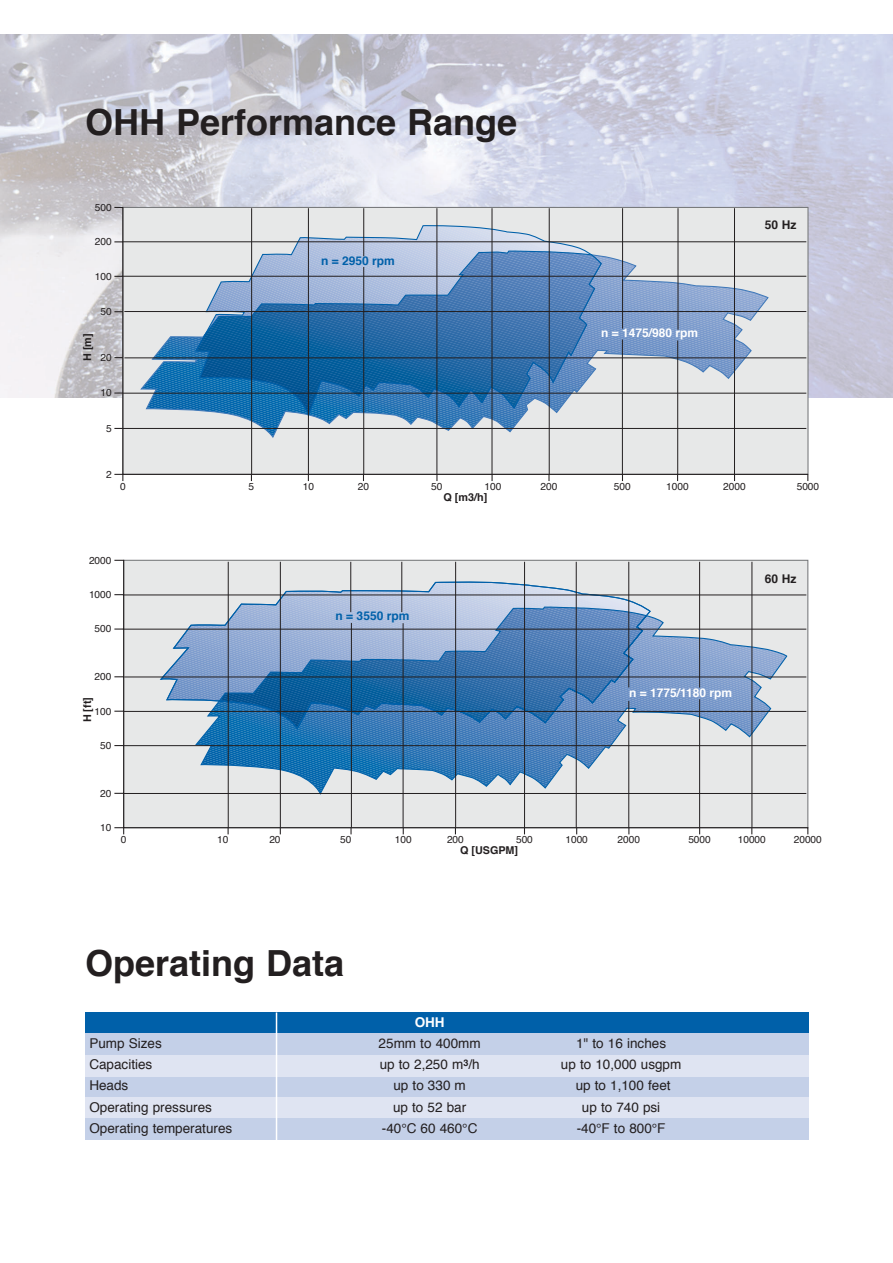
<style>
.page{position:relative;width:893px;height:1263px;background:#fff}
.page>*{position:absolute;margin:0;border:0;box-sizing:border-box;transform-origin:0 0}
.t1{font:700 36px "Helvetica";color:#231f20}
.t2{font:13.5px "Helvetica";color:#231f20}
.t3{font:700 13.5px "Helvetica";color:#fff}
.t4{font:700 12px "Helvetica";color:#fff}
.t5{font:700 12px "Helvetica";color:#0060a9}
.t6{font:700 12px "Helvetica";color:#231f20}
.t7{font:700 10.8px "Helvetica";color:#231f20}
.t8{font:10.2px "Helvetica";color:#231f20}
.t9{font:10.05px "Helvetica";color:#231f20}
</style>
<div class="page">
<img style="left:0;top:34px;width:892px;height:363px">
<div style="left:85px;top:1012px;width:723px;height:22px;background:#0060a9"></div>
<div style="left:85px;top:1034px;width:723px;height:21px;background:#c4d0e8"></div>
<div style="left:85px;top:1076px;width:723px;height:22px;background:#c4d0e8"></div>
<div style="left:85px;top:1055px;width:723px;height:21px;background:#dfe4f2"></div>
<div style="left:85px;top:1098px;width:723px;height:21px;background:#dfe4f2"></div>
<div style="left:85px;top:1119px;width:723px;height:21px;background:#c4d0e8"></div>
<hr style="left:276px;top:1012px;width:1px;height:135px;background:#fff">
<svg style="left:113px;top:206px;width:696px;height:269px;background:#dedfe0"></svg>
<svg style="left:114px;top:474px;width:9px;height:7px"></svg>
<svg style="left:141px;top:225px;width:627px;height:212px;background:#c1cedc"></svg>
<svg style="left:194px;top:251px;width:408px;height:165px;background:#5286b7"></svg>
<svg style="left:114px;top:559px;width:694px;height:276px;background:#e2e3e3"></svg>
<div style="left:194px;top:607px;width:593px;height:191px;background:#e7e8e8"></div>
<svg style="left:227px;top:828px;width:2px;height:6px"></svg>
<svg style="left:402px;top:828px;width:2px;height:6px"></svg>
<svg style="left:161px;top:581px;width:625px;height:212px;background:#a1bbd4"></svg>
<svg style="left:160px;top:581px;width:491px;height:152px;background:#779cc6"></svg>
<hr style="left:122px;top:242px;width:684px;height:1px;background:#231f20">
<hr style="left:122px;top:276px;width:684px;height:1px;background:#231f20">
<hr style="left:124px;top:311px;width:682px;height:1px;background:#231f20">
<hr style="left:124px;top:358px;width:682px;height:1px;background:#231f20">
<hr style="left:123px;top:393px;width:683px;height:1px;background:#231f20">
<hr style="left:123px;top:428px;width:683px;height:1px;background:#231f20">
<hr style="left:251px;top:208px;width:1px;height:266px;background:#231f20">
<hr style="left:308px;top:208px;width:1px;height:266px;background:#231f20">
<hr style="left:363px;top:267px;width:1px;height:207px;background:#231f20">
<hr style="left:363px;top:208px;width:1px;height:48px;background:#231f20">
<hr style="left:436px;top:208px;width:1px;height:266px;background:#231f20">
<hr style="left:491px;top:208px;width:1px;height:266px;background:#231f20">
<hr style="left:549px;top:208px;width:1px;height:266px;background:#231f20">
<hr style="left:622px;top:340px;width:1px;height:134px;background:#231f20">
<hr style="left:622px;top:208px;width:1px;height:121px;background:#231f20">
<hr style="left:677px;top:208px;width:1px;height:122px;background:#231f20">
<hr style="left:677px;top:340px;width:1px;height:134px;background:#231f20">
<hr style="left:734px;top:208px;width:1px;height:266px;background:#231f20">
<hr style="left:123px;top:595px;width:683px;height:1px;background:#231f20">
<hr style="left:123px;top:629px;width:683px;height:1px;background:#231f20">
<hr style="left:124px;top:677px;width:682px;height:1px;background:#231f20">
<hr style="left:124px;top:711px;width:682px;height:1px;background:#231f20">
<hr style="left:123px;top:745px;width:683px;height:1px;background:#231f20">
<hr style="left:123px;top:793px;width:683px;height:1px;background:#231f20">
<hr style="left:228px;top:562px;width:1px;height:266px;background:#231f20">
<hr style="left:280px;top:562px;width:1px;height:266px;background:#231f20">
<hr style="left:351px;top:623px;width:1px;height:205px;background:#231f20">
<hr style="left:350px;top:562px;width:1px;height:50px;background:#231f20">
<hr style="left:403px;top:623px;width:1px;height:205px;background:#231f20">
<hr style="left:401px;top:562px;width:1px;height:50px;background:#231f20">
<hr style="left:455px;top:562px;width:1px;height:266px;background:#231f20">
<hr style="left:524px;top:562px;width:1px;height:266px;background:#231f20">
<hr style="left:576px;top:562px;width:1px;height:266px;background:#231f20">
<hr style="left:628px;top:701px;width:1px;height:127px;background:#231f20">
<hr style="left:628px;top:562px;width:1px;height:125px;background:#231f20">
<hr style="left:699px;top:699px;width:1px;height:129px;background:#231f20">
<hr style="left:699px;top:562px;width:1px;height:126px;background:#231f20">
<hr style="left:751px;top:562px;width:1px;height:266px;background:#231f20">
<h1 class="t1" style="left:85px;top:107px;width:433px">OHH Performance Range</h1>
<p class="t8" style="left:95px;top:203px;width:18px">500</p>
<p class="t8" style="left:95px;top:237px;width:18px">200</p>
<p class="t8" style="left:95px;top:272px;width:18px">100</p>
<p class="t8" style="left:100px;top:307px;width:13px">50</p>
<p class="t7" style="left:83px;top:361px;width:29px;rotate:-90deg">H [m]</p>
<p class="t8" style="left:100px;top:353px;width:13px">20</p>
<p class="t8" style="left:100px;top:389px;width:13px">10</p>
<p class="t8" style="left:106px;top:424px;width:7px">5</p>
<p class="t8" style="left:106px;top:470px;width:7px">2</p>
<p class="t8" style="left:120px;top:482px;width:7px">0</p>
<p class="t5" style="left:321px;top:256px;width:75px">n = 2950 rpm</p>
<p class="t4" style="left:601px;top:328px;width:99px">n = 1475/980 rpm</p>
<p class="t6" style="left:764px;top:220px;width:33px">50 Hz</p>
<p class="t8" style="left:248px;top:482px;width:7px">5</p>
<p class="t8" style="left:303px;top:482px;width:13px">10</p>
<p class="t8" style="left:358px;top:482px;width:13px">20</p>
<p class="t8" style="left:431px;top:482px;width:13px">50</p>
<p class="t8" style="left:484px;top:482px;width:18px">100</p>
<p class="t8" style="left:540px;top:482px;width:18px">200</p>
<p class="t8" style="left:613px;top:482px;width:18px">500</p>
<p class="t8" style="left:666px;top:482px;width:24px">1000</p>
<p class="t8" style="left:723px;top:482px;width:24px">2000</p>
<p class="t8" style="left:796px;top:482px;width:24px">5000</p>
<p class="t7" style="left:443px;top:492px;width:45px">Q [m3/h]</p>
<p class="t9" style="left:89px;top:556px;width:24px">2000</p>
<p class="t9" style="left:89px;top:590px;width:24px">1000</p>
<p class="t9" style="left:95px;top:625px;width:18px">500</p>
<p class="t9" style="left:95px;top:672px;width:18px">200</p>
<p class="t7" style="left:83px;top:722px;width:27px;rotate:-90deg">H [ft]</p>
<p class="t9" style="left:95px;top:707px;width:18px">100</p>
<p class="t9" style="left:100px;top:741px;width:13px">50</p>
<p class="t5" style="left:335px;top:611px;width:75px">n = 3550 rpm</p>
<p class="t6" style="left:764px;top:573px;width:33px">60 Hz</p>
<p class="t4" style="left:629px;top:688px;width:105px">n = 1775/1180 rpm</p>
<p class="t9" style="left:100px;top:789px;width:13px">20</p>
<p class="t9" style="left:100px;top:823px;width:13px">10</p>
<p class="t9" style="left:121px;top:835px;width:7px">0</p>
<p class="t9" style="left:217px;top:835px;width:13px">10</p>
<p class="t9" style="left:269px;top:835px;width:13px">20</p>
<p class="t9" style="left:340px;top:835px;width:13px">50</p>
<p class="t9" style="left:395px;top:835px;width:18px">100</p>
<p class="t9" style="left:447px;top:835px;width:18px">200</p>
<p class="t9" style="left:516px;top:835px;width:18px">500</p>
<p class="t9" style="left:565px;top:835px;width:24px">1000</p>
<p class="t9" style="left:617px;top:835px;width:24px">2000</p>
<p class="t9" style="left:688px;top:835px;width:24px">5000</p>
<p class="t9" style="left:737px;top:835px;width:30px">10000</p>
<p class="t9" style="left:793px;top:835px;width:30px">20000</p>
<p class="t7" style="left:460px;top:846px;width:60px">Q [USGPM]</p>
<h1 class="t1" style="left:85px;top:949px;width:260px">Operating Data</h1>
<p class="t3" style="left:414px;top:1016px;width:31px">OHH</p>
<p class="t2" style="left:89px;top:1037px;width:74px">Pump Sizes</p>
<p class="t2" style="left:378px;top:1037px;width:104px">25mm to 400mm</p>
<p class="t2" style="left:576px;top:1037px;width:91px">1" to 16 inches</p>
<p class="t2" style="left:89px;top:1059px;width:64px">Capacities</p>
<p class="t2" style="left:379px;top:1059px;width:101px">up to 2,250 m<sup>3</sup>/h</p>
<p class="t2" style="left:561px;top:1059px;width:122px">up to 10,000 usgpm</p>
<p class="t2" style="left:89px;top:1080px;width:41px">Heads</p>
<p class="t2" style="left:393px;top:1080px;width:74px">up to 330 m</p>
<p class="t2" style="left:575px;top:1080px;width:96px">up to 1,100 feet</p>
<p class="t2" style="left:89px;top:1101px;width:124px">Operating pressures</p>
<p class="t2" style="left:393px;top:1101px;width:75px">up to 52 bar</p>
<p class="t2" style="left:582px;top:1101px;width:80px">up to 740 psi</p>
<p class="t2" style="left:89px;top:1123px;width:144px">Operating temperatures</p>
<p class="t2" style="left:382px;top:1123px;width:97px">-40°C 60 460°C</p>
<p class="t2" style="left:576px;top:1123px;width:90px">-40°F to 800°F</p>
</div>
